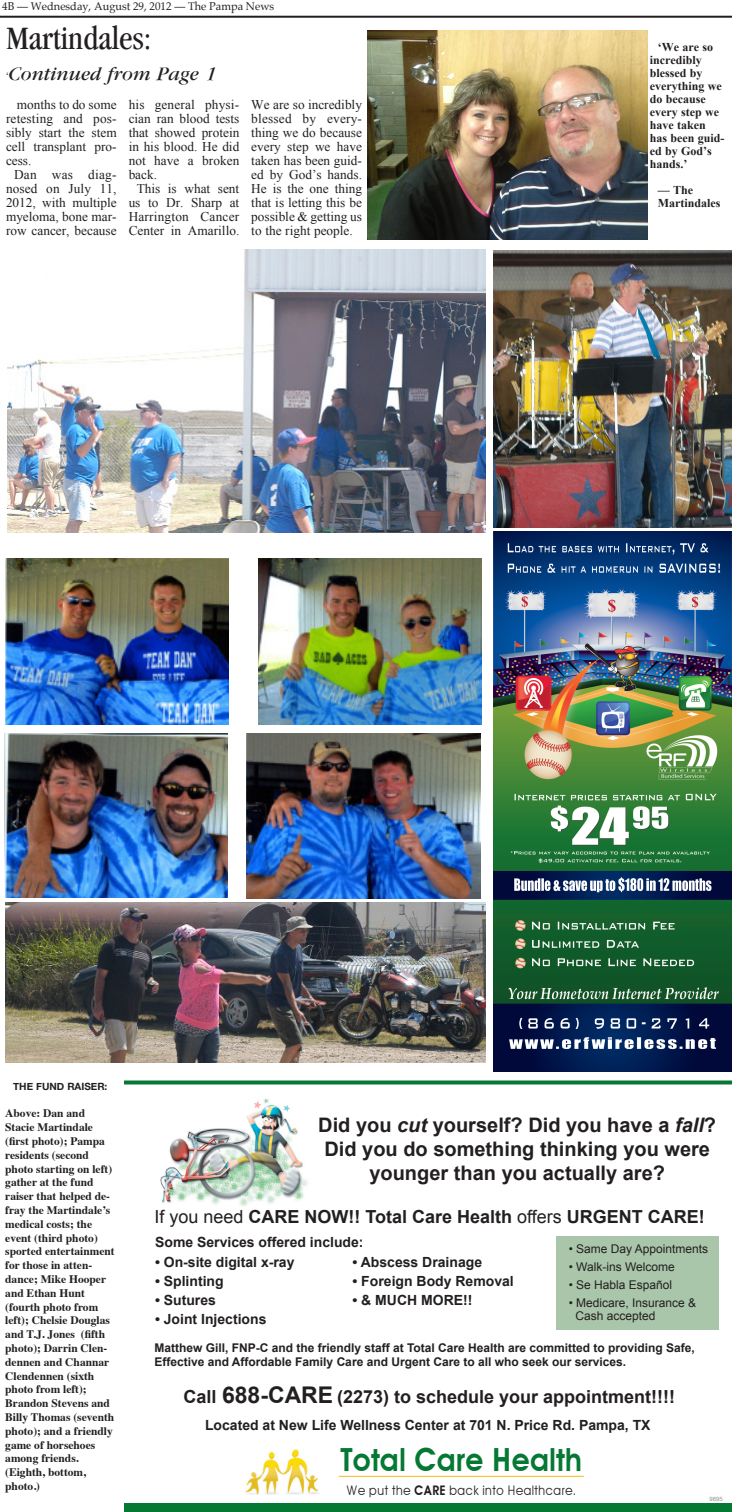
<style>
.page{position:relative;width:732px;height:1512px;background:#fff}
.page>*{position:absolute;margin:0;border:0;box-sizing:border-box;transform-origin:0 0}
.Headline{font:condensed 34px "Garamond";color:#231f20}
.t1{font:600 31.9px "Avant Garde";color:#057934;scale:.91 1}
.t2{font:700 20px/24px "Arial";color:#231f20;text-align:center}
.Headline-2{font:italic 20px "Garamond";color:#231f20}
.t3{font:700 18px "Arial";color:#231f20}
.t4{font:700 14px "Arial";color:#231f20}
.Body_Text{font:13.3px/14px "Times New Roman";color:#231f20;text-align:justify}
.t5{font:13.2px "Avant Garde";color:#231f20;scale:.91 1}
.t6{font:700 12px/14px "Arial";color:#231f20}
.Body_Text-2{font:700 12px/13px "Times New Roman";color:#231f20}
.t7{font:12px/13px "Arial";color:#231f20}
.t8{font:700 11.5px/13.8px "Times";color:#231f20}
.t9{font:11px "Palatino";color:#231f20}
.Byline_1{font:700 10px "Helvetica Neue";color:#231f20}
.t10{font:6px "Helvetica";color:#939598}
.s1{font-style:normal;font-stretch:condensed;font-size:12px}
.s2{font-style:italic}
.s3{font-weight:400}
.s4{font-size:23px}
.s5{font-weight:600}
</style>
<div class="page">
<hr style="left:0;top:16px;width:732px;height:2px;background:#231f20">
<svg style="left:124px;top:1080px;width:608px;height:4px;fill:#057934"></svg>
<div style="left:124px;top:1503px;width:608px;height:9px;background:#057934"></div>
<img style="left:245px;top:1449px;width:74px;height:45px">
<hr style="left:339px;top:1476px;width:245px;height:1px;background:#fcb814">
<img style="left:160px;top:1098px;width:149px;height:108px">
<div style="left:556px;top:1237px;width:163px;height:93px;background:#a9c6aa"></div>
<img style="left:493px;top:532px;width:238px;height:540px">
<img style="left:8px;top:250px;width:477px;height:282px">
<img style="left:5px;top:902px;width:480px;height:160px">
<img style="left:368px;top:30px;width:279px;height:210px">
<img style="left:494px;top:250px;width:238px;height:278px">
<img style="left:6px;top:558px;width:222px;height:166px">
<img style="left:259px;top:558px;width:222px;height:166px">
<img style="left:5px;top:734px;width:222px;height:164px">
<img style="left:247px;top:733px;width:234px;height:165px">
<p class="t9" style="left:2px;top:-3px;width:273px">4B — Wednesday, August 29, 2012 — The Pampa News</p>
<p class="Headline" style="left:6px;top:19px;width:147px">Martindales:</p>
<p class="Headline-2" style="left:6px;top:63px;width:212px"><span class="s1">‘</span>Continued from Page 1</p>
<p class="Body_Text" style="left:6px;top:97px;width:112px;text-indent:11px">months to do some retesting and pos&shy;sibly start the stem cell transplant pro&shy;cess.</p>
<p class="Body_Text" style="left:6px;top:167px;width:112px;text-indent:8px">Dan was diag&shy;nosed on July 11, 2012, with multiple myeloma, bone mar&shy;row cancer, because</p>
<p class="Body_Text" style="left:129px;top:97px;width:112px">his general physi&shy;cian ran blood tests that showed protein in his blood. He did not have a broken back.</p>
<p class="Body_Text" style="left:129px;top:181px;width:112px;text-indent:8px">This is what sent us to Dr. Sharp at Harrington Cancer Center in Amarillo.</p>
<p class="Body_Text" style="left:251px;top:97px;width:112px">We are so incredibly blessed by every&shy;thing we do because every step we have taken has been guid&shy;ed by God’s hands.<br>He is the one thing that is letting this be possible &amp; getting us to the right people.</p>
<p class="Body_Text-2" style="left:650px;top:40px;width:76px;text-indent:8px">‘We are so incredibly blessed by everything we do because every step we have taken has been guid&shy;ed by God’s hands.’</p>
<p class="Body_Text-2" style="left:658px;top:183px;width:37px">— The</p>
<p class="Body_Text-2" style="left:658px;top:196px;width:64px">Martindales</p>
<p class="Byline_1" style="left:13px;top:1080px;width:96px">THE FUND RAISER:</p>
<p class="t8" style="left:5px;top:1105px;width:111px">Above: Dan and<br>Stacie Martindale (first photo); Pampa residents (second photo starting on left) gather at the fund raiser that helped de&shy;fray the Martindale’s medical costs; the event (third photo) sported entertainment for those in atten&shy;dance; Mike Hooper and Ethan Hunt (fourth photo from left); Chelsie Douglas and T.J. Jones (fifth photo); Darrin Clen&shy;dennen and Channar<br>Clendennen (sixth photo from left);<br>Brandon Stevens and<br>Billy Thomas (seventh photo); and a friendly game of horsehoes among friends. (Eighth, bottom, photo.)</p>
<p class="t2" style="left:318px;top:1114px;width:399px">Did you <span class="s2">cut</span> yourself? Did you have a <span class="s2">fall</span>?<br>Did you do something thinking you were younger than you actually are?</p>
<p class="t3" style="left:155px;top:1205px;width:552px"><span class="s3">If you need</span> CARE NOW!! Total Care Health <span class="s3">offers</span> URGENT CARE!</p>
<p class="t4" style="left:155px;top:1233px;width:210px">Some Services offered include:</p>
<p class="t4" style="left:155px;top:1253px;width:141px">• On-site digital x-ray</p>
<p class="t4" style="left:155px;top:1272px;width:70px">• Splinting</p>
<p class="t4" style="left:155px;top:1291px;width:62px">• Sutures</p>
<p class="t4" style="left:155px;top:1310px;width:113px">• Joint Injections</p>
<p class="t4" style="left:353px;top:1253px;width:131px">• Abscess Drainage</p>
<p class="t4" style="left:353px;top:1272px;width:163px">• Foreign Body Removal</p>
<p class="t4" style="left:353px;top:1291px;width:121px">• &amp; MUCH MORE!!</p>
<p class="t7" style="left:569px;top:1242px;width:141px">• Same Day Appointments</p>
<p class="t7" style="left:569px;top:1260px;width:108px">• Walk-ins Welcome</p>
<p class="t7" style="left:569px;top:1278px;width:105px">• Se Habla Español</p>
<p class="t7" style="left:575px;top:1296px;width:122px;text-indent:-7px">• Medicare, Insurance &amp;<br>Cash accepted</p>
<p class="t6" style="left:154px;top:1341px;width:542px">Matthew Gill, FNP-C and the friendly staff at Total Care Health are committed to providing Safe,<br>Effective and Affordable Family Care and Urgent Care to all who seek our services.</p>
<p class="t3" style="left:184px;top:1385px;width:493px">Call <span class="s4">688-CARE</span> (2273) to schedule your appointment!!!!</p>
<p class="t4" style="left:205px;top:1416px;width:447px">Located at New Life Wellness Center at 701 N. Price Rd. Pampa, TX</p>
<p class="t1" style="left:340px;top:1440px;width:267px">Total Care Health</p>
<p class="t5" style="left:346px;top:1483px;width:254px">We put the <span class="s5">CARE</span> back into Healthcare.</p>
<p class="t10" style="left:710px;top:1494px;width:15px">9895</p>
</div>
